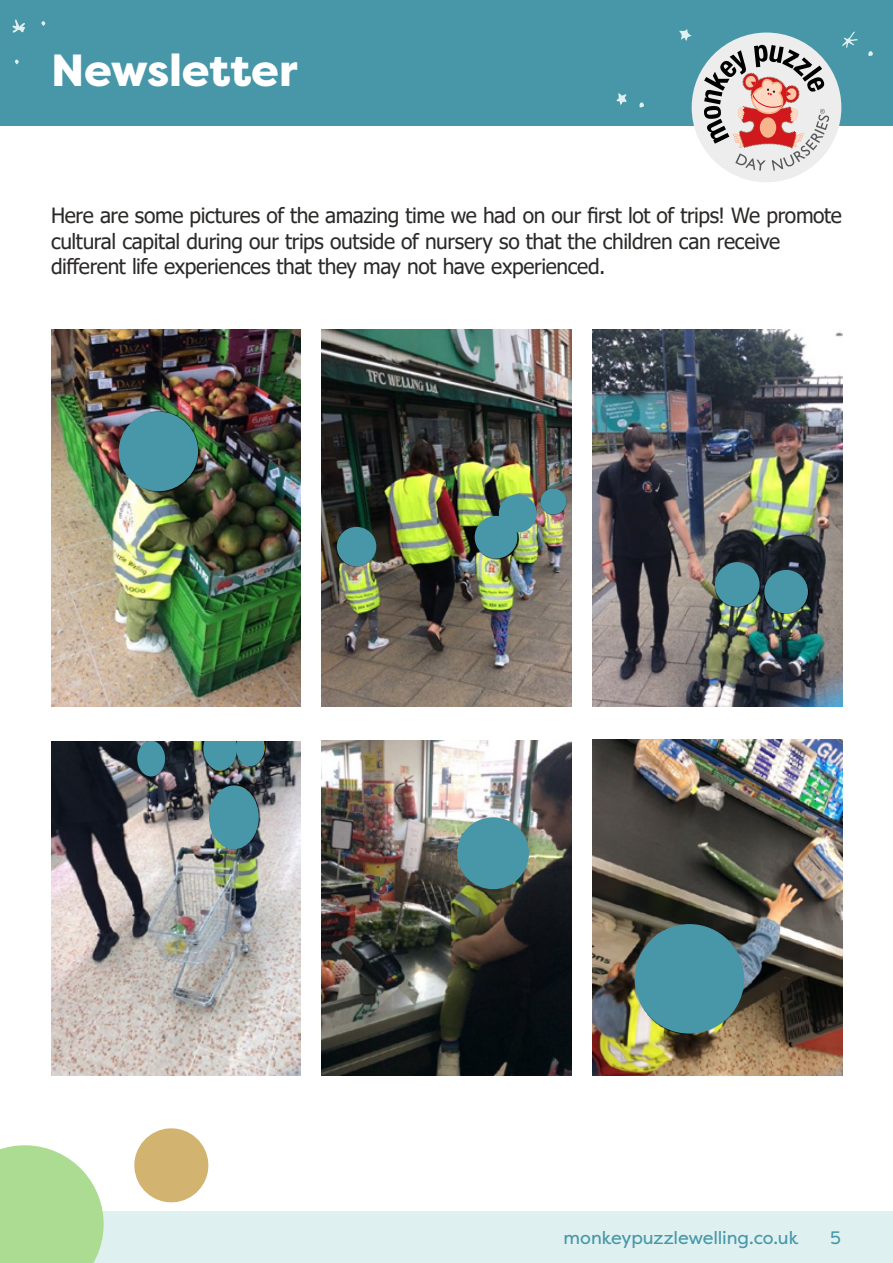
<style>
.page{position:relative;width:893px;height:1263px;background:#fff}
.page>*{position:absolute;margin:0;border:0;box-sizing:border-box;transform-origin:0 0}
.t1{font:800 45px "Filson Pro";letter-spacing:-.005em;color:#fff}
.t2{font:21px/25.2px "Tahoma";letter-spacing:-.02em;color:#2c2a29}
.t3{font:18px "Filson Pro";letter-spacing:-.01em;color:#4797a8}
</style>
<div class="page">
<div style="left:0;top:0;width:893px;height:125px;background:#4797a8"></div>
<div style="left:692px;top:33px;width:149px;height:149px;background:#ededed;border-radius:50%"></div>
<svg style="left:704px;top:45px;width:125px;height:126px"></svg>
<svg style="left:679px;top:29px;width:13px;height:12px"></svg>
<svg style="left:842px;top:32px;width:16px;height:16px"></svg>
<svg style="left:868px;top:51px;width:5px;height:5px"></svg>
<svg style="left:616px;top:93px;width:11px;height:12px"></svg>
<svg style="left:639px;top:102px;width:5px;height:6px"></svg>
<svg style="left:13px;top:19px;width:12px;height:14px"></svg>
<svg style="left:41px;top:21px;width:5px;height:5px"></svg>
<svg style="left:15px;top:60px;width:4px;height:4px"></svg>
<div style="left:0;top:1212px;width:893px;height:51px;background:#def0ef"></div>
<img style="left:51px;top:741px;width:249px;height:334px">
<img style="left:593px;top:740px;width:249px;height:335px">
<img style="left:322px;top:330px;width:249px;height:376px">
<img style="left:593px;top:330px;width:249px;height:376px">
<img style="left:51px;top:330px;width:249px;height:376px">
<img style="left:322px;top:741px;width:249px;height:334px">
<svg style="left:0;top:1145px;width:114px;height:118px"></svg>
<svg style="left:134px;top:1128px;width:75px;height:75px"></svg>
<div style="left:209px;top:785px;width:50px;height:64px;background:#4797a8;border-radius:50%"></div>
<div style="left:137px;top:741px;width:28px;height:35px;background:#4797a8;border-radius:50%"></div>
<div style="left:203px;top:727px;width:34px;height:43px;background:#4797a8;border-radius:50%"></div>
<div style="left:236px;top:730px;width:28px;height:36px;background:#4797a8;border-radius:50%"></div>
<div style="left:119px;top:412px;width:79px;height:79px;background:#4797a8;border-radius:50%"></div>
<div style="left:337px;top:527px;width:39px;height:39px;background:#4797a8;border-radius:50%"></div>
<div style="left:475px;top:516px;width:42px;height:42px;background:#4797a8;border-radius:50%"></div>
<div style="left:499px;top:494px;width:38px;height:38px;background:#4797a8;border-radius:50%"></div>
<div style="left:540px;top:489px;width:26px;height:25px;background:#4797a8;border-radius:50%"></div>
<div style="left:715px;top:562px;width:45px;height:45px;background:#4797a8;border-radius:50%"></div>
<div style="left:764px;top:570px;width:44px;height:43px;background:#4797a8;border-radius:50%"></div>
<div style="left:635px;top:924px;width:109px;height:109px;background:#4797a8;border-radius:50%"></div>
<div style="left:457px;top:817px;width:72px;height:72px;background:#4797a8;border-radius:50%"></div>
<div style="left:51px;top:719px;width:260px;height:22px;background:#fff"></div>
<h1 class="t1" style="left:51px;top:42px;width:248px">Newsletter</h1>
<p class="t2" style="left:51px;top:204px;width:792px">Here are some pictures of the amazing time we had on our first lot of trips! We promote cultural capital during our trips outside of nursery so that the children can receive different life experiences that they may not have experienced.</p>
<p class="t3" style="left:564px;top:1225px;width:236px">monkeypuzzlewelling.co.uk</p>
<p class="t3" style="left:830px;top:1225px;width:12px">5</p>
</div>
